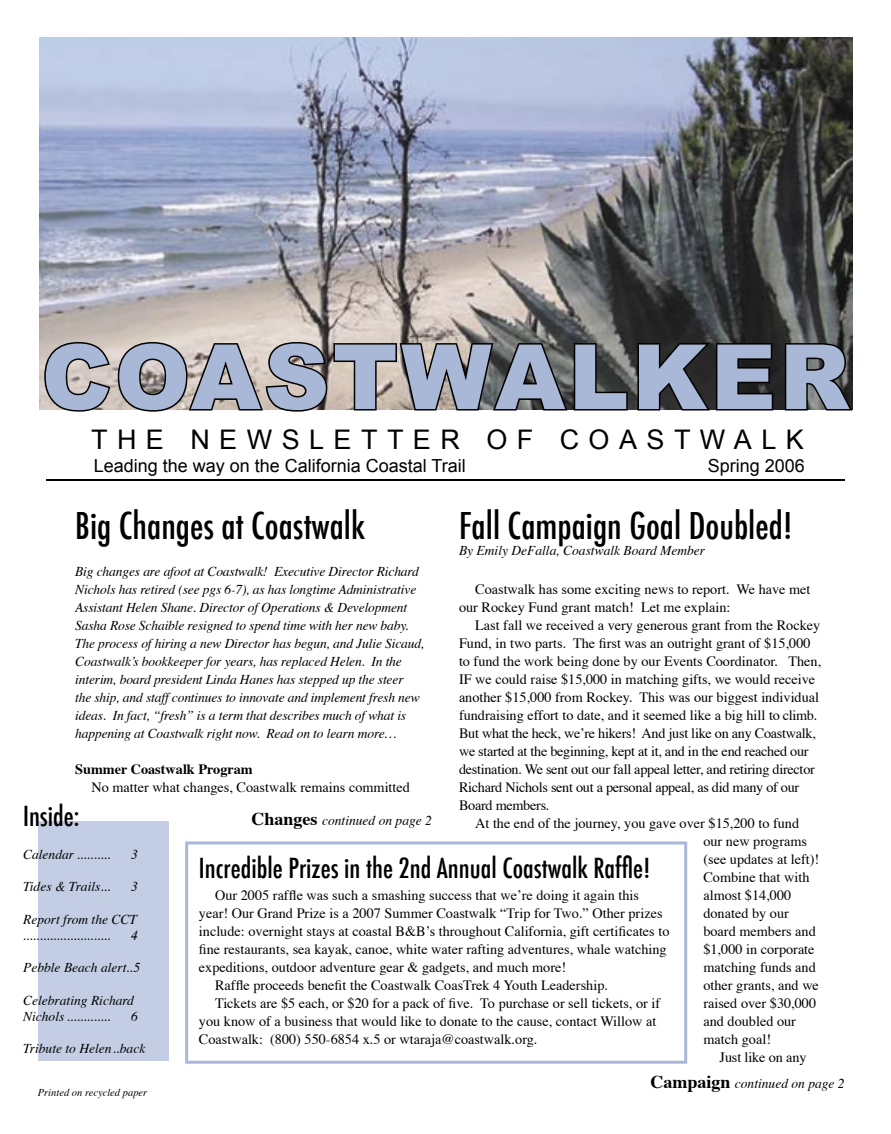
<style>
.page{position:relative;width:891px;height:1134px;background:#fff}
.page>*{position:absolute;margin:0;border:0;box-sizing:border-box;transform-origin:0 0}
.t1{font:900 90px "Arial";letter-spacing:.04em;color:#a9b8d6}
.t2{font:500 condensed 36px "Futura";color:#000}
.t3{font:500 condensed 27px "Futura";color:#000}
.t4{font:27px "Arial";letter-spacing:.35em;color:#000}
.t5{font:18px "Arial";color:#000}
.t6{font:14.25px/18px "Times";color:#000}
.t7{font:14.25px "Times";letter-spacing:-.02em;color:#000}
.t8{font:700 14.25px "Times";color:#000}
.t9{font:italic 13.5px/18px "Times";letter-spacing:-.01em;color:#000}
.t10{font:italic 10.5px "Times";color:#000}
.s1{font-weight:700;font-style:normal;font-size:18px}
</style>
<div class="page">
<img style="left:40px;top:38px;width:813px;height:372px">
<svg style="left:43px;top:340px;width:586px;height:72px;background:#8c8681"></svg>
<svg style="left:636px;top:342px;width:139px;height:69px;background:#262626"></svg>
<svg style="left:783px;top:341px;width:70px;height:70px;background:#3e3f3f"></svg>
<hr style="left:46px;top:479px;width:799px;height:2px;background:#000">
<div style="left:38px;top:821px;width:130px;height:240px;background:#c3cde3"></div>
<svg style="left:185px;top:841px;width:502px;height:223px"></svg>
<h1 class="t1" style="left:42px;top:327px;width:809px">COASTWALKER</h1>
<h3 class="t4" style="left:91px;top:425px;width:714px">THE NEWSLETTER OF COASTWALK</h3>
<p class="t5" style="left:94px;top:455px;width:374px">Leading the way on the California Coastal Trail</p>
<p class="t5" style="left:708px;top:455px;width:99px">Spring 2006</p>
<h2 class="t2" style="left:75px;top:502px;width:292px">Big Changes at Coastwalk</h2>
<p class="t9" style="left:75px;top:563px;width:351px">Big changes are afoot at Coastwalk! Executive Director Richard Nichols has retired (see pgs 6-7), as has longtime Administrative Assistant Helen Shane. Director of Operations &amp; Development Sasha Rose Schaible resigned to spend time with her new baby.<br>The process of hiring a new Director has begun, and Julie Sicaud, Coastwalkʼs bookkeeper for years, has replaced Helen. In the interim, board president Linda Hanes has stepped up the steer<br>the ship, and staff continues to innovate and implement fresh new ideas. In fact, “fresh” is a term that describes much of what is happening at Coastwalk right now. Read on to learn more…</p>
<p class="t8" style="left:75px;top:760px;width:179px">Summer Coastwalk Program</p>
<p class="t6" style="left:91px;top:779px;width:320px">No matter what changes, Coastwalk remains committed</p>
<p class="t9" style="left:252px;top:813px;width:182px"><span class="s1">Changes</span> continued on page 2</p>
<h2 class="t2" style="left:459px;top:502px;width:335px">Fall Campaign Goal Doubled!</h2>
<p class="t9" style="left:459px;top:542px;width:248px">By Emily DeFalla, Coastwalk Board Member</p>
<p class="t6" style="left:459px;top:581px;width:353px;text-indent:16px">Coastwalk has some exciting news to report. We have met our Rockey Fund grant match! Let me explain:</p>
<p class="t6" style="left:475px;top:617px;width:347px">Last fall we received a very generous grant from the Rockey</p>
<p class="t6" style="left:459px;top:635px;width:353px">Fund, in two parts. The first was an outright grant of $15,000</p>
<p class="t6" style="left:459px;top:653px;width:364px">to fund the work being done by our Events Coordinator. Then,</p>
<p class="t6" style="left:459px;top:671px;width:358px">IF we could raise $15,000 in matching gifts, we would receive</p>
<p class="t6" style="left:459px;top:689px;width:362px">another $15,000 from Rockey. This was our biggest individual</p>
<p class="t6" style="left:459px;top:707px;width:360px">fundraising effort to date, and it seemed like a big hill to climb.</p>
<p class="t7" style="left:459px;top:724px;width:358px">But what the heck, weʼre hikers! And just like on any Coastwalk,</p>
<p class="t7" style="left:459px;top:742px;width:351px">we started at the beginning, kept at it, and in the end reached our</p>
<p class="t7" style="left:459px;top:760px;width:357px">destination. We sent out our fall appeal letter, and retiring director</p>
<p class="t7" style="left:459px;top:778px;width:342px">Richard Nichols sent out a personal appeal, as did many of our</p>
<p class="t7" style="left:459px;top:796px;width:92px">Board members.</p>
<p class="t6" style="left:475px;top:815px;width:325px">At the end of the journey, you gave over $15,200 to fund</p>
<p class="t6" style="left:703px;top:833px;width:105px">our new programs</p>
<p class="t6" style="left:703px;top:851px;width:117px">(see updates at left)!</p>
<p class="t6" style="left:703px;top:869px;width:108px">Combine that with</p>
<p class="t6" style="left:703px;top:887px;width:89px">almost $14,000</p>
<p class="t6" style="left:703px;top:905px;width:87px">donated by our</p>
<p class="t6" style="left:703px;top:923px;width:114px">board members and</p>
<p class="t6" style="left:703px;top:941px;width:113px">$1,000 in corporate</p>
<p class="t6" style="left:703px;top:959px;width:114px">matching funds and</p>
<p class="t6" style="left:703px;top:977px;width:117px">other grants, and we</p>
<p class="t6" style="left:703px;top:995px;width:114px">raised over $30,000</p>
<p class="t6" style="left:703px;top:1013px;width:94px">and doubled our</p>
<p class="t6" style="left:703px;top:1031px;width:69px">match goal!</p>
<p class="t6" style="left:720px;top:1049px;width:88px">Just like on any</p>
<h3 class="t3" style="left:23px;top:799px;width:58px">Inside:</h3>
<p class="t9" style="left:23px;top:846px;width:89px">Calendar ..........</p>
<p class="t9" style="left:131px;top:846px;width:8px">3</p>
<p class="t9" style="left:23px;top:879px;width:89px">Tides &amp; Trails ...</p>
<p class="t9" style="left:131px;top:879px;width:8px">3</p>
<p class="t9" style="left:23px;top:912px;width:115px;line-height:16.2px">Report from the CCT ..........................</p>
<h3 class="t3" style="left:199px;top:850px;width:453px">Incredible Prizes in the 2nd Annual Coastwalk Raffle!</h3>
<p class="t6" style="left:215px;top:887px;width:425px">Our 2005 raffle was such a smashing success that weʼre doing it again this</p>
<p class="t6" style="left:199px;top:905px;width:465px">year! Our Grand Prize is a 2007 Summer Coastwalk “Trip for Two.” Other prizes</p>
<p class="t6" style="left:199px;top:923px;width:472px">include: overnight stays at coastal B&amp;Bʼs throughout California, gift certificates to</p>
<p class="t6" style="left:199px;top:941px;width:469px">fine restaurants, sea kayak, canoe, white water rafting adventures, whale watching</p>
<p class="t6" style="left:199px;top:959px;width:369px">expeditions, outdoor adventure gear &amp; gadgets, and much more!</p>
<p class="t6" style="left:215px;top:977px;width:394px">Raffle proceeds benefit the Coastwalk CoasTrek 4 Youth Leadership.</p>
<p class="t6" style="left:215px;top:995px;width:446px">Tickets are $5 each, or $20 for a pack of five. To purchase or sell tickets, or if</p>
<p class="t6" style="left:199px;top:1013px;width:459px">you know of a business that would like to donate to the cause, contact Willow at</p>
<p class="t6" style="left:199px;top:1031px;width:340px">Coastwalk: (800) 550-6854 x.5 or wtaraja@coastwalk.org.</p>
<p class="t9" style="left:131px;top:927px;width:8px">4</p>
<p class="t9" style="left:23px;top:960px;width:118px">Pebble Beach alert..5</p>
<p class="t9" style="left:23px;top:993px;width:112px;line-height:16.2px">Celebrating Richard<br>Nichols .............</p>
<p class="t9" style="left:131px;top:1008px;width:8px">6</p>
<p class="t9" style="left:23px;top:1041px;width:124px">Tribute to Helen..back</p>
<p class="t10" style="left:38px;top:1086px;width:111px">Printed on recycled paper</p>
<p class="t9" style="left:650px;top:1076px;width:196px"><span class="s1">Campaign</span> continued on page 2</p>
</div>
